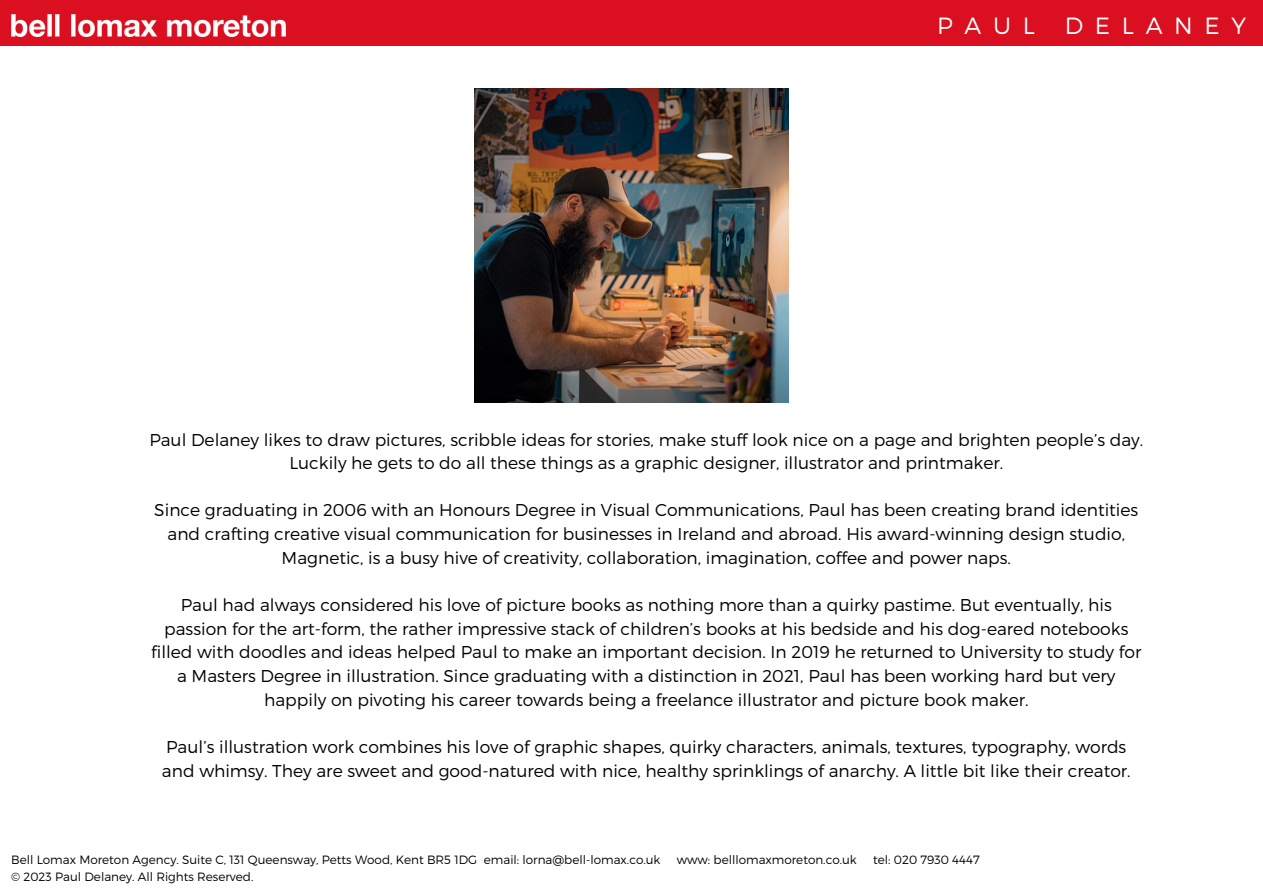
<style>
.page{position:relative;width:1263px;height:894px;background:#fff}
.page>*{position:absolute;margin:0;border:0;box-sizing:border-box;transform-origin:0 0}
.t1{font:300 23.4px "Montserrat";letter-spacing:.5em;color:#fff}
.t2{font:300 17.1px/23.5px "Montserrat";color:#000;text-align:center}
.t3{font:300 12px "Montserrat";color:#000}
</style>
<div class="page">
<div style="left:0;top:0;width:1262px;height:46px;background:#da1020"></div>
<img style="left:11px;top:14px;width:275px;height:23px">
<img style="left:475px;top:89px;width:313px;height:313px">
<h1 class="t1" style="left:937px;top:11px;width:99px">PAUL</h1>
<h1 class="t1" style="left:1065px;top:11px;width:183px">DELANEY</h1>
<p class="t2" style="left:149px;top:426px;width:995px">Paul Delaney likes to draw pictures, scribble ideas for stories, make stuff look nice on a page and brighten people’s day.<br>Luckily he gets to do all these things as a graphic designer, illustrator and printmaker.</p>
<p class="t2" style="left:154px;top:497px;width:985px">Since graduating in 2006 with an Honours Degree in Visual Communications, Paul has been creating brand identities and crafting creative visual communication for businesses in Ireland and abroad. His award-winning design studio,<br>Magnetic, is a busy hive of creativity, collaboration, imagination, coffee and power naps.</p>
<p class="t2" style="left:151px;top:592px;width:992px">Paul had always considered his love of picture books as nothing more than a quirky pastime. But eventually, his passion for the art-form, the rather impressive stack of children’s books at his bedside and his dog-eared notebooks filled with doodles and ideas helped Paul to make an important decision. In 2019 he returned to University to study for a Masters Degree in illustration. Since graduating with a distinction in 2021, Paul has been working hard but very happily on pivoting his career towards being a freelance illustrator and picture book maker.</p>
<p class="t2" style="left:162px;top:734px;width:970px;text-align:left">Paul’s illustration work combines his love of graphic shapes, quirky characters, animals, textures, typography, words and whimsy. They are sweet and good-natured with nice, healthy sprinklings of anarchy. A little bit like their creator.</p>
<p class="t3" style="left:11px;top:852px;width:651px">Bell Lomax Moreton Agency. Suite C, 131 Queensway, Petts Wood, Kent BR5 1DG email: lorna@bell-lomax.co.uk</p>
<p class="t3" style="left:677px;top:852px;width:181px">www: belllomaxmoreton.co.uk</p>
<p class="t3" style="left:873px;top:852px;width:108px">tel: 020 7930 4447</p>
<p class="t3" style="left:11px;top:868px;width:244px">© 2023 Paul Delaney. All Rights Reserved.</p>
</div>
